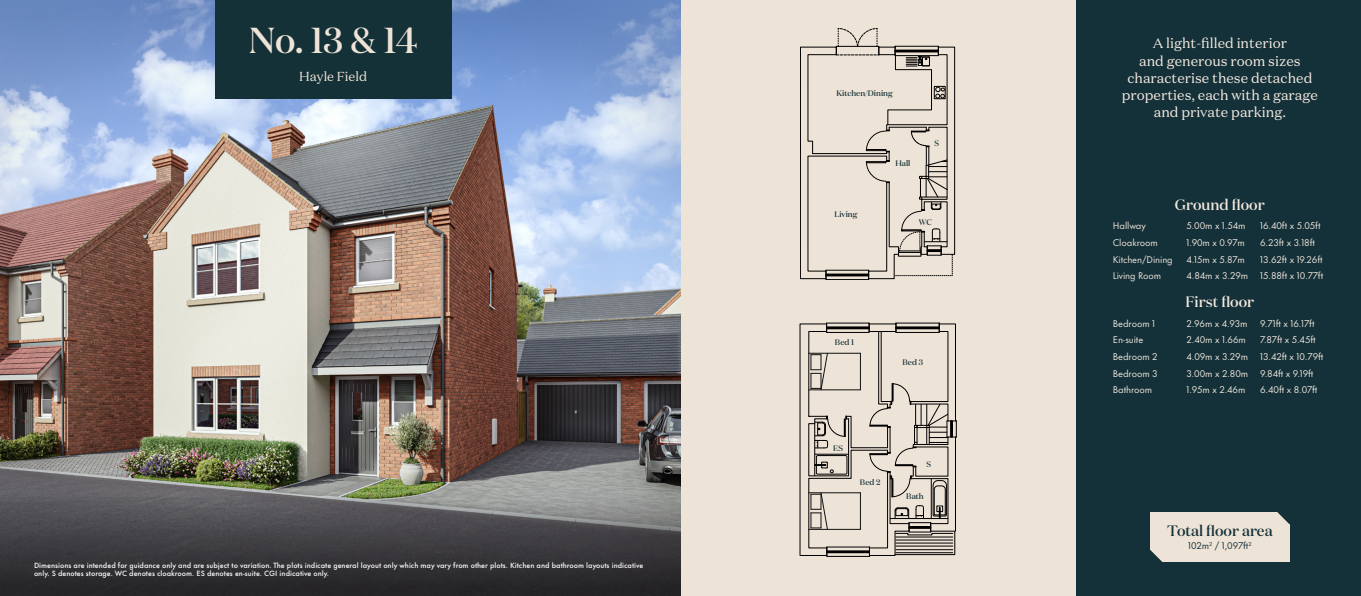
<style>
.page{position:relative;width:1361px;height:596px;background:#fff}
.page>*{position:absolute;margin:0;border:0;box-sizing:border-box;transform-origin:0 0}
.t1{font:500 36px "Domaine Display";color:#eee3d7}
.t2{font:500 15px "Domaine Display";color:#f2e9df}
.t3{font:500 15px "Domaine Display";color:#143038}
.t4{font:14px/17px "Domaine Text";color:#f2e8e0;text-align:center}
.t5{font:13px "Domaine Text";color:#eee3d7}
.t6{font:9px "Futura Now Text";letter-spacing:-.01em;color:#f2e9df}
.t7{font:9px "Futura Now Text";letter-spacing:-.01em;color:#143038}
.t8{font:500 8px "Domaine Display";color:#153138}
.t9{font:500 7px/8px "Futura Now Text";color:#fff}
</style>
<div class="page">
<div style="left:0;top:0;width:1361px;height:595px;background:#eee3d7"></div>
<hr style="left:827px;top:556px;width:42px;height:1px;background:#000001">
<svg style="left:799px;top:323px;width:158px;height:233px"></svg>
<hr style="left:826px;top:279px;width:42px;height:1px;background:#000001">
<svg style="left:800px;top:28px;width:155px;height:251px"></svg>
<img style="left:0;top:0;width:680px;height:473px">
<div style="left:215px;top:0;width:236px;height:98px;background:#153138"></div>
<div style="left:1076px;top:0;width:285px;height:595px;background:#143038"></div>
<svg style="left:0;top:473px;width:680px;height:122px;background:#504f50"></svg>
<div style="left:1150px;top:512px;width:139px;height:49px;background:#eee3d7"></div>
<svg style="left:1277px;top:512px;width:12px;height:12px"></svg>
<svg style="left:1150px;top:550px;width:12px;height:12px"></svg>
<p class="t1" style="left:249px;top:17px;width:170px">No. 13 &amp; 14</p>
<p class="t5" style="left:299px;top:68px;width:69px">Hayle Field</p>
<p class="t9" style="left:34px;top:560px;width:611px">Dimensions are intended for guidance only and are subject to variation. The plots indicate general layout only which may vary from other plots. Kitchen and bathroom layouts indicative only. S denotes storage. WC denotes cloakroom. ES denotes en-suite. CGI indicative only.</p>
<p class="t8" style="left:836px;top:88px;width:57px">Kitchen/Dining</p>
<p class="t8" style="left:895px;top:158px;width:17px">Hall</p>
<p class="t8" style="left:934px;top:138px;width:6px">S</p>
<p class="t8" style="left:834px;top:209px;width:24px">Living</p>
<p class="t8" style="left:919px;top:217px;width:14px">WC</p>
<p class="t8" style="left:835px;top:337px;width:21px">Bed 1</p>
<p class="t8" style="left:902px;top:357px;width:22px">Bed 3</p>
<p class="t8" style="left:833px;top:442px;width:11px">ES</p>
<p class="t8" style="left:860px;top:477px;width:22px">Bed 2</p>
<p class="t8" style="left:926px;top:459px;width:6px">S</p>
<p class="t8" style="left:906px;top:490px;width:19px">Bath</p>
<p class="t4" style="left:1122px;top:35px;width:198px">A light-filled interior<br>and generous room sizes characterise these detached properties, each with a garage and private parking.</p>
<p class="t2" style="left:1175px;top:195px;width:91px">Ground floor</p>
<p class="t6" style="left:1113px;top:219px;width:35px">Hallway</p>
<p class="t6" style="left:1186px;top:219px;width:61px">5.00m x 1.54m</p>
<p class="t6" style="left:1260px;top:219px;width:62px">16.40ft x 5.05ft</p>
<p class="t6" style="left:1113px;top:235px;width:46px">Cloakroom</p>
<p class="t6" style="left:1186px;top:235px;width:60px">1.90m x 0.97m</p>
<p class="t6" style="left:1260px;top:235px;width:56px">6.23ft x 3.18ft</p>
<p class="t6" style="left:1113px;top:252px;width:61px">Kitchen/Dining</p>
<p class="t6" style="left:1186px;top:252px;width:60px">4.15m x 5.87m</p>
<p class="t6" style="left:1260px;top:252px;width:64px">13.62ft x 19.26ft</p>
<p class="t6" style="left:1113px;top:269px;width:50px">Living Room</p>
<p class="t6" style="left:1186px;top:269px;width:63px">4.84m x 3.29m</p>
<p class="t6" style="left:1260px;top:269px;width:64px">15.88ft x 10.77ft</p>
<p class="t2" style="left:1185px;top:292px;width:70px">First floor</p>
<p class="t6" style="left:1113px;top:316px;width:44px">Bedroom 1</p>
<p class="t6" style="left:1186px;top:316px;width:63px">2.96m x 4.93m</p>
<p class="t6" style="left:1260px;top:316px;width:56px">9.71ft x 16.17ft</p>
<p class="t6" style="left:1113px;top:332px;width:32px">En-suite</p>
<p class="t6" style="left:1186px;top:332px;width:61px">2.40m x 1.66m</p>
<p class="t6" style="left:1260px;top:332px;width:57px">7.87ft x 5.45ft</p>
<p class="t6" style="left:1113px;top:349px;width:46px">Bedroom 2</p>
<p class="t6" style="left:1186px;top:349px;width:63px">4.09m x 3.29m</p>
<p class="t6" style="left:1260px;top:349px;width:65px">13.42ft x 10.79ft</p>
<p class="t6" style="left:1113px;top:366px;width:46px">Bedroom 3</p>
<p class="t6" style="left:1186px;top:366px;width:63px">3.00m x 2.80m</p>
<p class="t6" style="left:1260px;top:366px;width:55px">9.84ft x 9.19ft</p>
<p class="t6" style="left:1113px;top:382px;width:41px">Bathroom</p>
<p class="t6" style="left:1186px;top:382px;width:60px">1.95m x 2.46m</p>
<p class="t6" style="left:1260px;top:382px;width:59px">6.40ft x 8.07ft</p>
<p class="t3" style="left:1167px;top:520px;width:107px">Total floor area</p>
<p class="t7" style="left:1188px;top:537px;width:65px">102m<sup>2</sup> / 1,097ft<sup>2</sup></p>
</div>
